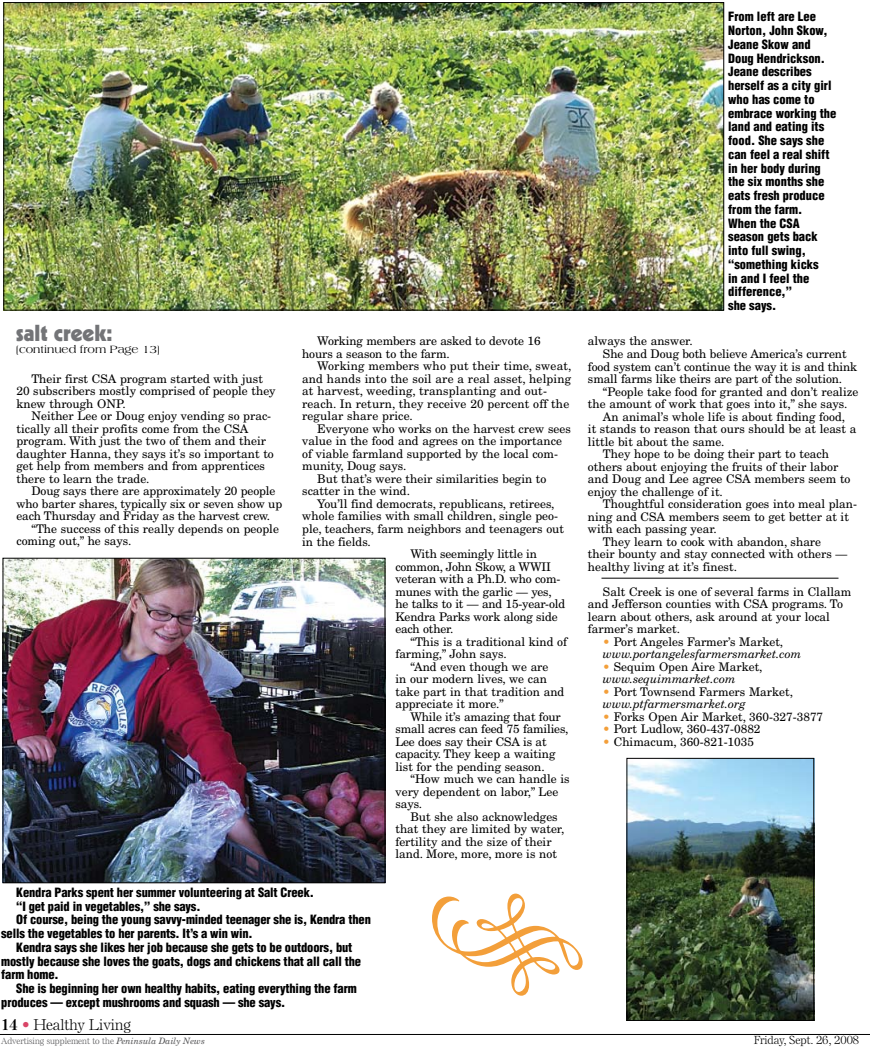
<style>
.page{position:relative;width:870px;height:1047px;background:#fff}
.page>*{position:absolute;margin:0;border:0;box-sizing:border-box;transform-origin:0 0}
.t1{font:900 22.5px "Kabel";color:#737477}
.t2{font:300 15px "Else NPL";color:#000}
.t3{font:900 condensed 12.5px/13.8px "Helvetica";letter-spacing:-.01em;color:#000}
.t4{font:11.88px/12.5px "New Century Schlbk";color:#000}
.t5{font:italic 11.88px/12.5px "New Century Schlbk";color:#000}
.t6{font:11.25px "Americana";color:#000}
.t7{font:300 11.25px "Else NPL";color:#000}
.t8{font:300 8.75px "Else NPL";color:#545456}
.s1{font-weight:700}
.s2{color:#d94567}
.s3{font-style:normal;color:#f39f3a}
.s4{font-style:normal}
.s5{color:#f39f3a}
.s6{font-style:italic}
.s7{font-family:"New Century Schlbk";font-weight:400;font-style:italic}
</style>
<div class="page">
<hr style="left:0;top:1034px;width:870px;height:1px;background:#000">
<img style="left:5px;top:560px;width:378px;height:320px">
<div style="left:3px;top:558px;width:382px;height:324px;border:1px solid #000"></div>
<svg style="left:432px;top:893px;width:151px;height:102px"></svg>
<img style="left:629px;top:758px;width:186px;height:262px">
<div style="left:627px;top:758px;width:187px;height:262px;border:1px solid #000"></div>
<img style="left:5px;top:4px;width:717px;height:304px">
<hr style="left:602px;top:577px;width:237px;height:1px;background:#000">
<h1 class="t1" style="left:16px;top:318px;width:98px">salt creek:</h1>
<p class="t6" style="left:16px;top:343px;width:145px">[continued from Page 13]</p>
<p class="t4" style="left:16px;top:372px;width:261px;text-indent:15px">Their first CSA program started with just<br>20 subscribers mostly comprised of people they knew through ONP.</p>
<p class="t4" style="left:16px;top:410px;width:259px;text-indent:15px">Neither Lee or Doug enjoy vending so prac&shy;tically all their profits come from the CSA program. With just the two of them and their daughter Hanna, they says it’s so important to get help from members and from apprentices there to learn the trade.</p>
<p class="t4" style="left:16px;top:485px;width:267px;text-indent:15px">Doug says there are approximately 20 people who barter shares, typically six or seven show up each Thursday and Friday as the harvest crew.</p>
<p class="t4" style="left:16px;top:522px;width:264px;text-indent:15px">“The success of this really depends on people coming out,” he says.</p>
<p class="t4" style="left:302px;top:335px;width:240px;text-indent:15px">Working members are asked to devote 16 hours a season to the farm.</p>
<p class="t4" style="left:302px;top:360px;width:271px;text-indent:15px">Working members who put their time, sweat, and hands into the soil are a real asset, helping at harvest, weeding, transplanting and out&shy;reach. In return, they receive 20 percent off the regular share price.</p>
<p class="t4" style="left:317px;top:422px;width:255px">Everyone who works on the harvest crew sees</p>
<p class="t4" style="left:302px;top:435px;width:261px">value in the food and agrees on the importance</p>
<p class="t4" style="left:302px;top:447px;width:257px">of viable farmland supported by the local com-</p>
<p class="t4" style="left:302px;top:460px;width:106px">munity, Doug says.</p>
<p class="t4" style="left:317px;top:472px;width:231px">But that’s were their similarities begin to</p>
<p class="t4" style="left:302px;top:485px;width:109px">scatter in the wind.</p>
<p class="t4" style="left:317px;top:497px;width:239px">You’ll find democrats, republicans, retirees,</p>
<p class="t4" style="left:302px;top:510px;width:257px">whole families with small children, single peo-</p>
<p class="t4" style="left:302px;top:522px;width:264px">ple, teachers, farm neighbors and teenagers out</p>
<p class="t4" style="left:302px;top:535px;width:70px">in the fields.</p>
<p class="t4" style="left:410px;top:547px;width:128px">With seemingly little in</p>
<p class="t4" style="left:395px;top:560px;width:157px">common, John Skow, a WWII</p>
<p class="t4" style="left:395px;top:572px;width:166px">veteran with a Ph.D. who com-</p>
<p class="t4" style="left:395px;top:585px;width:158px">munes with the garlic — yes,</p>
<p class="t4" style="left:395px;top:597px;width:171px">he talks to it — and 15-year-old</p>
<p class="t4" style="left:395px;top:610px;width:164px">Kendra Parks work along side</p>
<p class="t4" style="left:395px;top:622px;width:59px">each other.</p>
<p class="t4" style="left:410px;top:635px;width:158px">“This is a traditional kind of</p>
<p class="t4" style="left:395px;top:647px;width:113px">farming,” John says.</p>
<p class="t4" style="left:410px;top:660px;width:140px">“And even though we are</p>
<p class="t4" style="left:395px;top:672px;width:153px">in our modern lives, we can</p>
<p class="t4" style="left:395px;top:685px;width:171px">take part in that tradition and</p>
<p class="t4" style="left:395px;top:697px;width:110px">appreciate it more.”</p>
<p class="t4" style="left:410px;top:710px;width:152px">While it’s amazing that four</p>
<p class="t4" style="left:395px;top:722px;width:174px">small acres can feed 75 families,</p>
<p class="t4" style="left:395px;top:735px;width:153px">Lee does say their CSA is at</p>
<p class="t4" style="left:395px;top:747px;width:162px">capacity. They keep a waiting</p>
<p class="t4" style="left:395px;top:760px;width:151px">list for the pending season.</p>
<p class="t4" style="left:410px;top:772px;width:161px">“How much we can handle is</p>
<p class="t4" style="left:395px;top:785px;width:164px">very dependent on labor,” Lee</p>
<p class="t4" style="left:395px;top:797px;width:28px">says.</p>
<p class="t4" style="left:410px;top:810px;width:149px">But she also acknowledges</p>
<p class="t4" style="left:395px;top:822px;width:170px">that they are limited by water,</p>
<p class="t4" style="left:395px;top:835px;width:158px">fertility and the size of their</p>
<p class="t4" style="left:395px;top:847px;width:163px">land. More, more, more is not</p>
<p class="t3" style="left:16px;top:885px;width:299px">Kendra Parks spent her summer volunteering at Salt Creek.</p>
<p class="t3" style="left:16px;top:898px;width:186px">“I get paid in vegetables,” she says.</p>
<p class="t3" style="left:16px;top:912px;width:356px">Of course, being the young savvy-minded teenager she is, Kendra then</p>
<p class="t3" style="left:1px;top:926px;width:253px">sells the vegetables to her parents. It’s a win win.</p>
<p class="t3" style="left:16px;top:940px;width:338px">Kendra says she likes her job because she gets to be outdoors, but</p>
<p class="t3" style="left:1px;top:953px;width:361px">mostly because she loves the goats, dogs and chickens that all call the</p>
<p class="t3" style="left:1px;top:967px;width:59px">farm home.</p>
<p class="t3" style="left:16px;top:981px;width:342px">She is beginning her own healthy habits, eating everything the farm</p>
<p class="t3" style="left:1px;top:995px;width:286px">produces — except mushrooms and squash — she says.</p>
<p class="t2" style="left:1px;top:1015px;width:131px"><span class="s1">14</span> <span class="s2">•</span> Healthy Living</p>
<p class="t3" style="left:728px;top:10px;width:110px">From left are Lee<br>Norton, John Skow,<br>Jeane Skow and<br>Doug Hendrickson.<br>Jeane describes herself as a city girl who has come to embrace working the land and eating its food. She says she can feel a real shift in her body during the six months she eats fresh produce from the farm.<br>When the CSA season gets back into full swing, “something kicks<br>in and I feel the difference,”<br>she says.</p>
<p class="t4" style="left:588px;top:335px;width:106px">always the answer.</p>
<p class="t4" style="left:603px;top:347px;width:245px">She and Doug both believe America’s current</p>
<p class="t4" style="left:588px;top:360px;width:271px">food system can’t continue the way it is and think</p>
<p class="t4" style="left:588px;top:372px;width:256px">small farms like theirs are part of the solution.</p>
<p class="t4" style="left:603px;top:385px;width:257px">“People take food for granted and don’t realize</p>
<p class="t4" style="left:588px;top:397px;width:261px">the amount of work that goes into it,” she says.</p>
<p class="t4" style="left:603px;top:410px;width:244px">An animal’s whole life is about finding food,</p>
<p class="t4" style="left:588px;top:422px;width:270px">it stands to reason that ours should be at least a</p>
<p class="t4" style="left:588px;top:435px;width:138px">little bit about the same.</p>
<p class="t4" style="left:603px;top:447px;width:228px">They hope to be doing their part to teach</p>
<p class="t4" style="left:588px;top:460px;width:252px">others about enjoying the fruits of their labor</p>
<p class="t4" style="left:588px;top:472px;width:264px">and Doug and Lee agree CSA members seem to</p>
<p class="t4" style="left:588px;top:485px;width:136px">enjoy the challenge of it.</p>
<p class="t4" style="left:603px;top:497px;width:256px">Thoughtful consideration goes into meal plan-</p>
<p class="t4" style="left:588px;top:510px;width:262px">ning and CSA members seem to get better at it</p>
<p class="t4" style="left:588px;top:522px;width:130px">with each passing year.</p>
<p class="t4" style="left:603px;top:535px;width:220px">They learn to cook with abandon, share</p>
<p class="t4" style="left:588px;top:547px;width:261px">their bounty and stay connected with others —</p>
<p class="t4" style="left:588px;top:560px;width:151px">healthy living at it’s finest.</p>
<p class="t4" style="left:588px;top:585px;width:265px;text-indent:15px">Salt Creek is one of several farms in Clallam and Jefferson counties with CSA programs. To learn about others, ask around at your local farmer’s market.</p>
<p class="t5" style="left:603px;top:635px;width:200px"><span class="s3">•</span> <span class="s4">Port Angeles Farmer’s Market, </span>www.portangelesfarmersmarket.com</p>
<p class="t4" style="left:603px;top:660px;width:161px"><span class="s5">•</span> Sequim Open Aire Market, <span class="s6">www.sequimmarket.com</span></p>
<p class="t4" style="left:603px;top:685px;width:192px"><span class="s5">•</span> Port Townsend Farmers Market, <span class="s6">www.ptfarmersmarket.org</span></p>
<p class="t4" style="left:603px;top:710px;width:222px"><span class="s5">•</span> Forks Open Air Market, 360-327-3877</p>
<p class="t4" style="left:603px;top:722px;width:159px"><span class="s5">•</span> Port Ludlow, 360-437-0882</p>
<p class="t4" style="left:603px;top:735px;width:153px"><span class="s5">•</span> Chimacum, 360-821-1035</p>
<p class="t8" style="left:1px;top:1035px;width:205px">Advertising supplement to the <span class="s7">Peninsula Daily News</span></p>
<p class="t7" style="left:754px;top:1033px;width:106px">Friday, Sept. 26, 2008</p>
</div>
